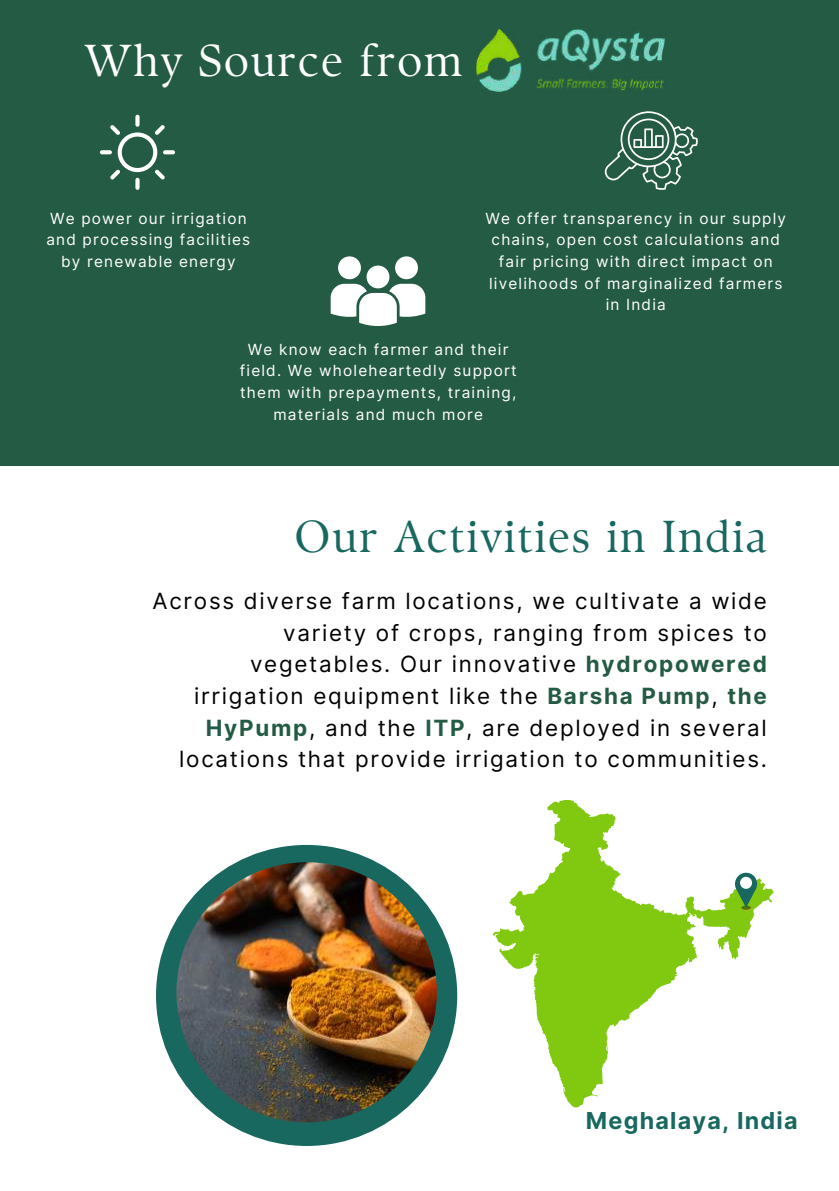
<style>
.page{position:relative;width:839px;height:1191px;background:#fff}
.page>*{position:absolute;margin:0;border:0;box-sizing:border-box;transform-origin:0 0}
.t1{font:44.8px "TY Serif D";letter-spacing:.045em;color:#186860}
.t2{font:44.8px "TY Serif D";letter-spacing:.045em;color:#fff}
.t3{font:700 23.4px "Inter";letter-spacing:.05em;color:#186860}
.t4{font:22.4px/31.6px "Inter";letter-spacing:.075em;color:#000;text-align:right}
.t5{font:15.4px/21.8px "Inter";letter-spacing:.075em;color:#fff;text-align:center}
.s1{font-weight:700;color:#245b44}
</style>
<div class="page">
<div style="left:0;top:0;width:838px;height:465px;background:#245b44"></div>
<img style="left:476px;top:29px;width:189px;height:63px">
<svg style="left:604px;top:111px;width:93px;height:78px"></svg>
<svg style="left:135px;top:115px;width:4px;height:12px"></svg>
<svg style="left:135px;top:178px;width:4px;height:12px"></svg>
<svg style="left:100px;top:150px;width:12px;height:4px"></svg>
<svg style="left:163px;top:150px;width:12px;height:4px"></svg>
<svg style="left:110px;top:125px;width:55px;height:54px"></svg>
<svg style="left:330px;top:256px;width:95px;height:70px"></svg>
<div style="left:156px;top:845px;width:301px;height:301px;background:#186860;border-radius:50%"></div>
<img style="left:176px;top:862px;width:261px;height:261px;border-radius:50%">
<svg style="left:493px;top:800px;width:280px;height:307px"></svg>
<svg style="left:741px;top:906px;width:10px;height:4px"></svg>
<svg style="left:735px;top:873px;width:22px;height:35px"></svg>
<div style="left:740px;top:877px;width:12px;height:12px;background:#fff;border-radius:50%"></div>
<h1 class="t2" style="left:84px;top:33px;width:380px">Why Source from</h1>
<p class="t5" style="left:46px;top:207px;width:205px">We power our irrigation and processing facilities by renewable energy</p>
<p class="t5" style="left:485px;top:207px;width:302px">We offer transparency in our supply chains, open cost calculations and fair pricing with direct impact on livelihoods of marginalized farmers in India</p>
<p class="t5" style="left:240px;top:338px;width:278px">We know each farmer and their field. We wholeheartedly support them with prepayments, training, materials and much more</p>
<h1 class="t1" style="left:294px;top:510px;width:474px">Our Activities in India</h1>
<p class="t4" style="left:152px;top:585px;width:615px">Across diverse farm locations, we cultivate a wide variety of crops, ranging from spices to vegetables. Our innovative <span class="s1">hydropowered </span>irrigation equipment like the <span class="s1">Barsha Pump</span>, <span class="s1">the HyPump</span>, and the <span class="s1">ITP</span>, are deployed in several locations that provide irrigation to communities.</p>
<h2 class="t3" style="left:585px;top:1107px;width:213px">Meghalaya, India</h2>
</div>
